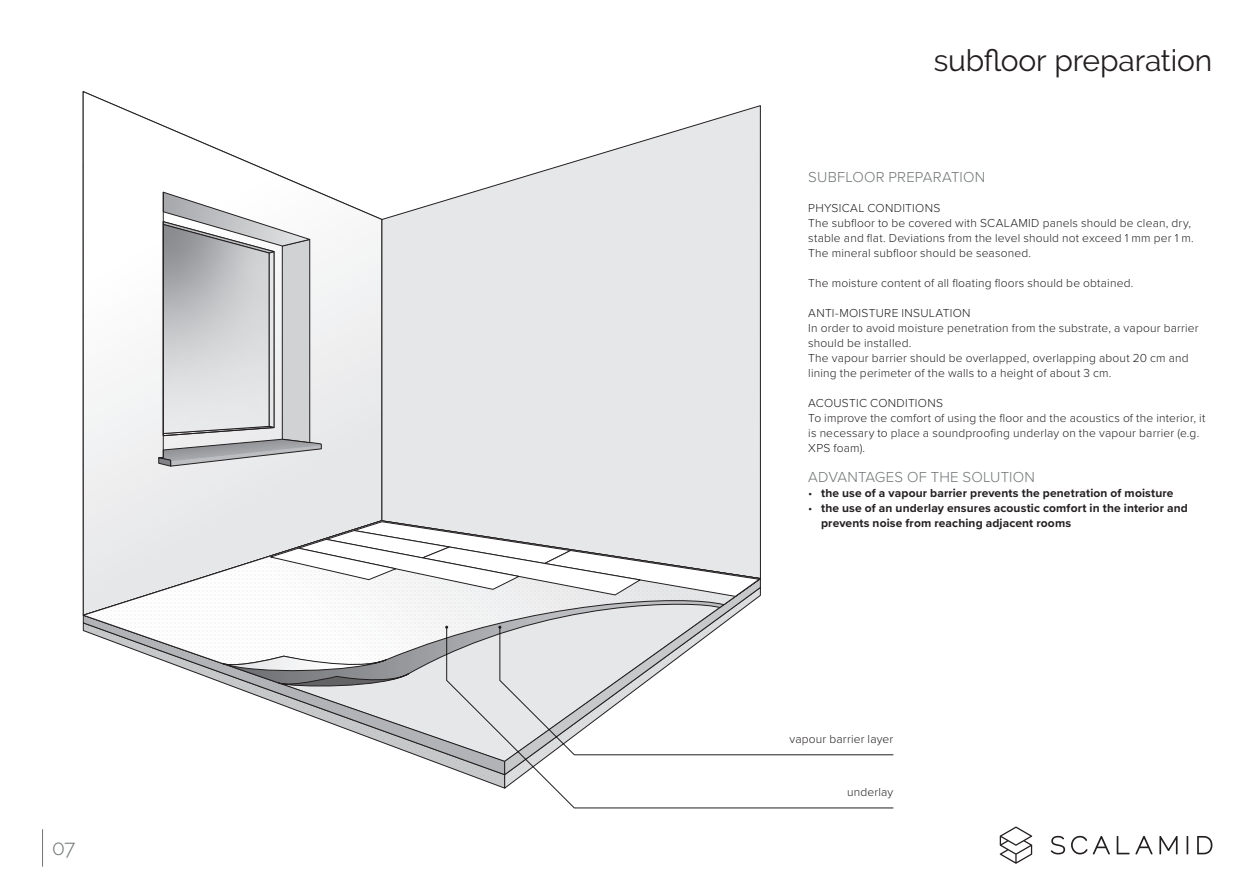
<style>
.page{position:relative;width:1255px;height:893px;background:#fff}
.page>*{position:absolute;margin:0;border:0;box-sizing:border-box;transform-origin:0 0}
.t1{font:30px "Raleway";letter-spacing:-.005em;color:#231f20}
.t2{font:300 21px "Raleway";color:#717576}
.t3{font:300 15px "Proxima Nova";letter-spacing:.01em;color:#717576}
.t4{font:300 12px/15px "Proxima Nova";letter-spacing:.015em;color:#231f20}
.t5{font:700 12px/15px "Proxima Nova";letter-spacing:.01em;color:#231f20}
.s1{font-weight:300}
</style>
<div class="page">
<hr style="left:42px;top:829px;width:1px;height:38px;background:#717576">
<svg style="left:999px;top:826px;width:213px;height:38px"></svg>
<svg style="left:236px;top:687px;width:210px;height:80px"></svg>
<svg style="left:195px;top:673px;width:251px;height:14px"></svg>
<svg style="left:83px;top:520px;width:678px;height:153px"></svg>
<svg style="left:222px;top:656px;width:187px;height:32px"></svg>
<svg style="left:83px;top:91px;width:676px;height:524px"></svg>
<svg style="left:446px;top:627px;width:447px;height:181px"></svg>
<h2 class="t2" style="left:52px;top:835px;width:25px">07</h2>
<h1 class="t1" style="left:933px;top:43px;width:280px">subfloor preparation</h1>
<p class="t3" style="left:808px;top:166px;width:178px">SUBFLOOR PREPARATION</p>
<p class="t4" style="left:808px;top:200px;width:387px">PHYSICAL CONDITIONS<br>The subfloor to be covered with SCALAMID panels should be clean, dry, stable and flat. Deviations from the level should not exceed 1 mm per 1 m.<br>The mineral subfloor should be seasoned.</p>
<p class="t4" style="left:808px;top:275px;width:326px">The moisture content of all floating floors should be obtained.</p>
<p class="t4" style="left:808px;top:305px;width:392px">ANTI-MOISTURE INSULATION<br>In order to avoid moisture penetration from the substrate, a vapour barrier should be installed.<br>The vapour barrier should be overlapped, overlapping about 20 cm and lining the perimeter of the walls to a height of about 3 cm.</p>
<p class="t4" style="left:808px;top:395px;width:398px">ACOUSTIC CONDITIONS<br>To improve the comfort of using the floor and the acoustics of the interior, it is necessary to place a soundproofing underlay on the vapour barrier (e.g.<br>XPS foam).</p>
<p class="t3" style="left:808px;top:466px;width:228px">ADVANTAGES OF THE SOLUTION</p>
<p class="t5" style="left:808px;top:485px;width:367px"><span class="s1">•</span> the use of a vapour barrier prevents the penetration of moisture</p>
<p class="t5" style="left:821px;top:500px;width:368px;text-indent:-13px"><span class="s1">•</span> the use of an underlay ensures acoustic comfort in the interior and prevents noise from reaching adjacent rooms</p>
<p class="t4" style="left:789px;top:731px;width:105px">vapour barrier layer</p>
<p class="t4" style="left:847px;top:784px;width:48px">underlay</p>
</div>
